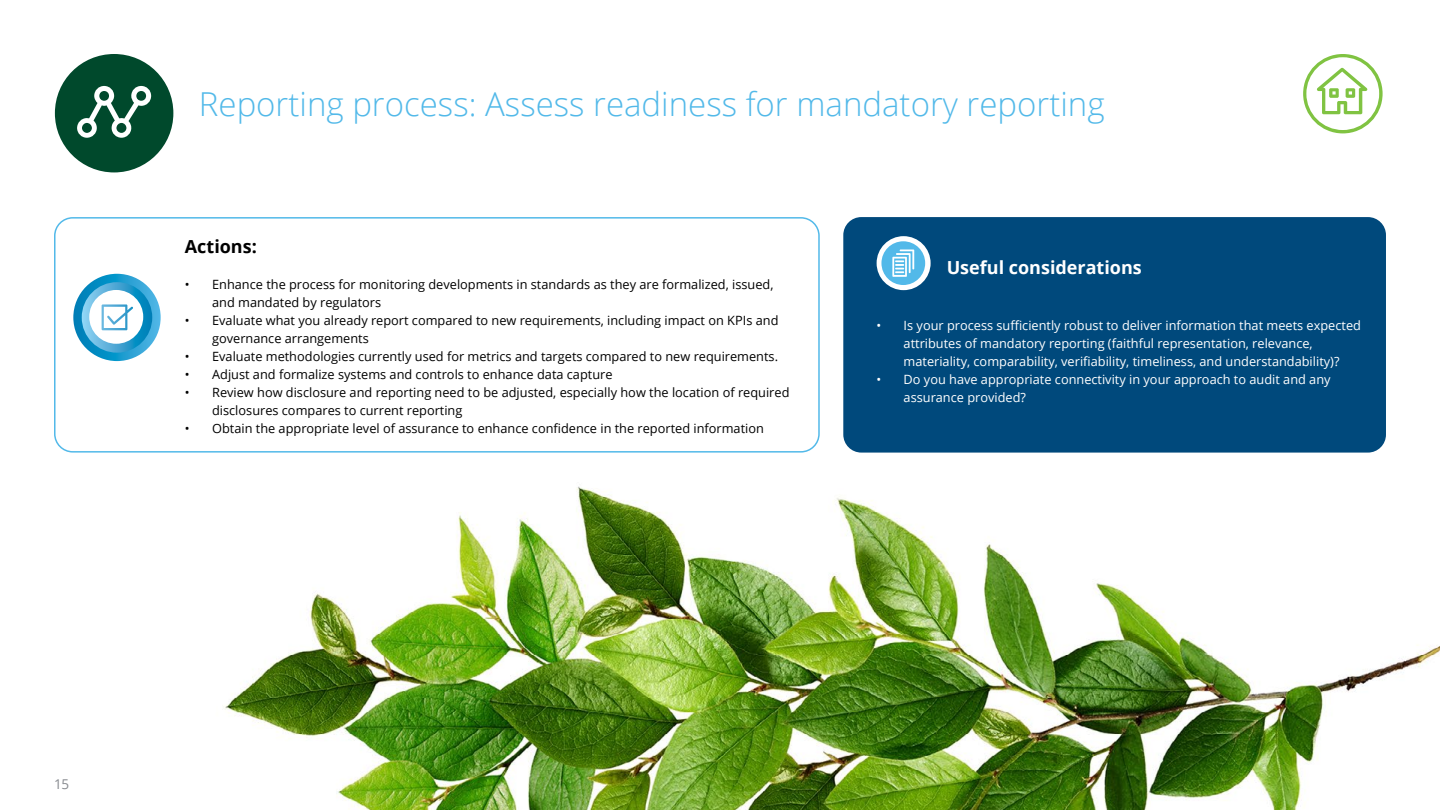
<style>
.page{position:relative;width:1440px;height:810px;background:#fff}
.page>*{position:absolute;margin:0;border:0;box-sizing:border-box;transform-origin:0 0}
.t1{font:300 33px "Open Sans";color:#52b9e9}
.t2{font:700 18px "Open Sans";color:#fff}
.t3{font:700 18px "Open Sans";color:#000}
.t4{font:13.5px "Open Sans";color:#878a8f}
.t5{font:12.75px/18px "Open Sans";color:#000}
.t6{font:12.75px/18px "Open Sans";color:#fff}
</style>
<div class="page">
<svg style="left:1303px;top:54px;width:79px;height:79px"></svg>
<div style="left:843px;top:217px;width:543px;height:236px;background:#00497c;border-radius:18px"></div>
<div style="left:876px;top:236px;width:54px;height:54px;background:#fff;border-radius:50%"></div>
<svg style="left:881px;top:241px;width:44px;height:44px"></svg>
<div style="left:54px;top:217px;width:766px;height:236px;border:2px solid #52b9e9;border-radius:18px"></div>
<svg style="left:73px;top:274px;width:88px;height:87px;background:#259cce"></svg>
<svg style="left:82px;top:282px;width:70px;height:71px"></svg>
<svg style="left:89px;top:290px;width:54px;height:54px"></svg>
<img style="left:225px;top:486px;width:1215px;height:324px">
<svg style="left:55px;top:54px;width:118px;height:118px"></svg>
<h1 class="t1" style="left:199px;top:81px;width:907px">Reporting process: Assess readiness for mandatory reporting</h1>
<h2 class="t3" style="left:185px;top:233px;width:74px">Actions:</h2>
<p class="t5" style="left:212px;top:275px;width:563px;text-indent:-27px">• Enhance the process for monitoring developments in standards as they are formalized, issued, and mandated by regulators</p>
<p class="t5" style="left:212px;top:311px;width:568px;text-indent:-27px">• Evaluate what you already report compared to new requirements, including impact on KPIs and governance arrangements</p>
<p class="t5" style="left:185px;top:347px;width:595px">• Evaluate methodologies currently used for metrics and targets compared to new requirements.</p>
<p class="t5" style="left:185px;top:365px;width:429px">• Adjust and formalize systems and controls to enhance data capture</p>
<p class="t5" style="left:212px;top:383px;width:579px;text-indent:-27px">• Review how disclosure and reporting need to be adjusted, especially how the location of required disclosures compares to current reporting</p>
<p class="t5" style="left:185px;top:419px;width:581px">• Obtain the appropriate level of assurance to enhance confidence in the reported information</p>
<h2 class="t2" style="left:946px;top:255px;width:197px">Useful considerations</h2>
<p class="t6" style="left:903px;top:316px;width:459px;text-indent:-27px">• Is your process sufficiently robust to deliver information that meets expected attributes of mandatory reporting (faithful representation, relevance, materiality, comparability, verifiability, timeliness, and understandability)?</p>
<p class="t6" style="left:903px;top:370px;width:428px;text-indent:-27px">• Do you have appropriate connectivity in your approach to audit and any assurance provided?</p>
<p class="t4" style="left:54px;top:775px;width:17px">15</p>
</div>
